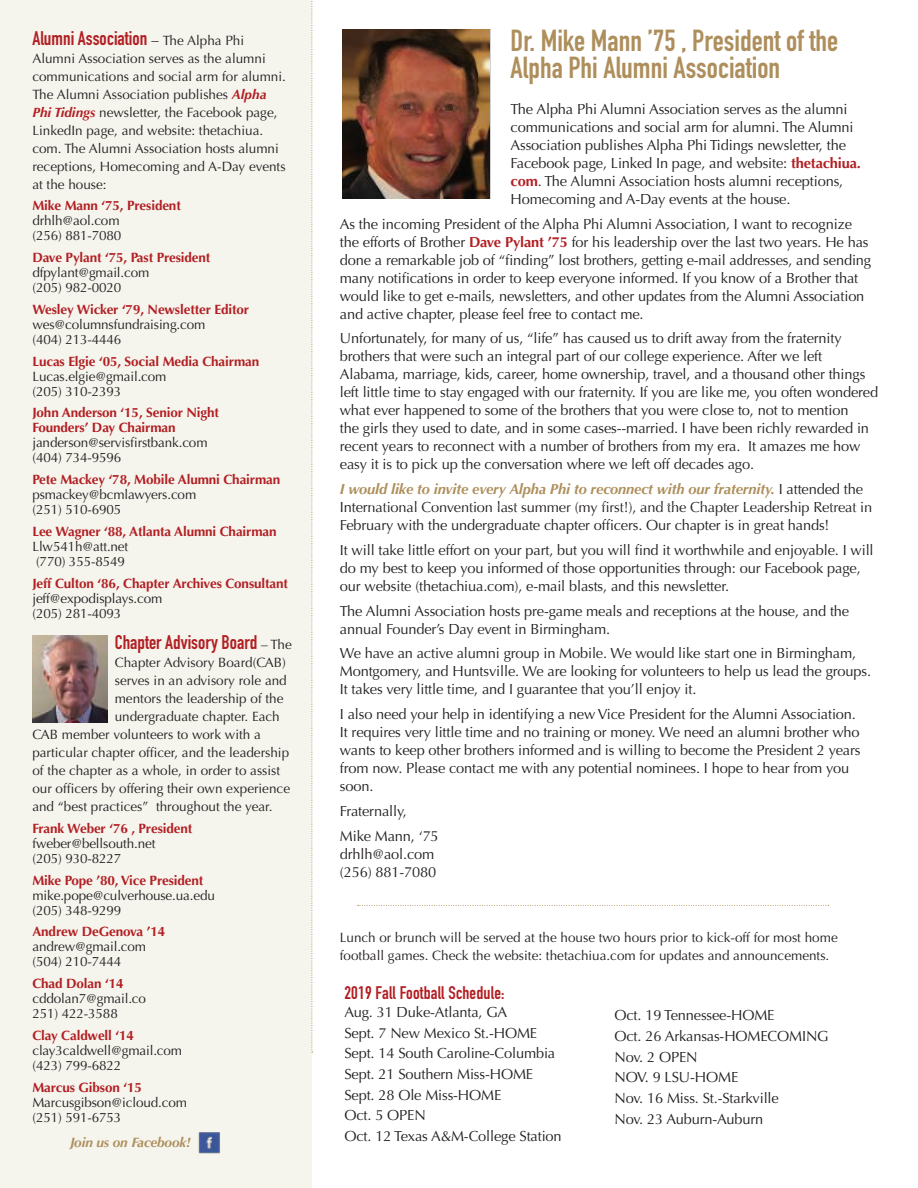
<style>
.page{position:relative;width:918px;height:1188px;background:#fff}
.page>*{position:absolute;margin:0;border:0;box-sizing:border-box;transform-origin:0 0}
.t1{font:700 30px/27px "DIN Condensed";color:#ae8f5c}
.t2{font:700 19.5px "DIN Condensed";color:#b21f23}
.t3{font:700 18px "DIN Condensed";letter-spacing:.01em;color:#b21f23}
.t4{font:14.7px/18px "Optima";letter-spacing:-.01em;color:#231f20}
.t5{font:italic 700 13.65px "Optima";letter-spacing:-.01em;color:#ae8f5c}
.t6{font:13.5px/15px "Optima";color:#231f20}
.t7{font:700 13.5px/15px "Optima";letter-spacing:-.01em;color:#b21f23}
.s1{font-family:"Optima";font-weight:400;font-size:14.7px;color:#231f20}
.s2{font-family:"Optima";font-weight:400;font-size:13.5px;color:#231f20}
.s3{font-weight:700;font-style:italic;color:#b21f23}
.s4{font-weight:700;color:#b21f23}
.s5{font-weight:700;font-style:italic;color:#ae8f5c}
</style>
<div class="page">
<div style="left:0;top:0;width:312px;height:1188px;background:#f5f4ed"></div>
<img style="left:198px;top:1132px;width:22px;height:21px">
<svg style="left:312px;top:1px;width:1px;height:1052px"></svg>
<svg style="left:358px;top:905px;width:471px;height:1px"></svg>
<img style="left:342px;top:29px;width:148px;height:170px">
<img style="left:32px;top:636px;width:76px;height:87px">
<h2 class="t2" style="left:32px;top:25px;width:213px">Alumni Association <span class="s1">–</span> <span class="s2">The Alpha Phi</span></h2>
<p class="t6" style="left:32px;top:49px;width:255px;line-height:18px">Alumni Association serves as the alumni communications and social arm for alumni.<br>The Alumni Association publishes <span class="s3">Alpha Phi Tidings</span> newsletter, the Facebook page, LinkedIn page, and website: thetachiua. com. The Alumni Association hosts alumni receptions, Homecoming and A-Day events at the house:</p>
<p class="t7" style="left:32px;top:199px;width:150px">Mike Mann ‘75, President</p>
<p class="t6" style="left:32px;top:214px;width:91px">drhlh@aol.com (256) 881-7080</p>
<p class="t7" style="left:32px;top:250px;width:179px">Dave Pylant ‘75, Past President</p>
<p class="t6" style="left:32px;top:265px;width:119px">dfpylant@gmail.com (205) 982-0020</p>
<p class="t7" style="left:32px;top:302px;width:218px">Wesley Wicker ‘79, Newsletter Editor</p>
<p class="t6" style="left:32px;top:317px;width:175px">wes@columnsfundraising.com (404) 213-4446</p>
<p class="t7" style="left:32px;top:354px;width:228px">Lucas Elgie ‘05, Social Media Chairman</p>
<p class="t6" style="left:32px;top:369px;width:136px">Lucas.elgie@gmail.com (205) 310-2393</p>
<p class="t7" style="left:32px;top:406px;width:188px">John Anderson ‘15, Senior Night<br>Founders’ Day Chairman</p>
<p class="t6" style="left:32px;top:436px;width:177px">janderson@servisfirstbank.com (404) 734-9596</p>
<p class="t7" style="left:32px;top:472px;width:249px">Pete Mackey ‘78, Mobile Alumni Chairman</p>
<p class="t6" style="left:32px;top:487px;width:165px">psmackey@bcmlawyers.com (251) 510-6905</p>
<p class="t7" style="left:32px;top:524px;width:246px">Lee Wagner ‘88, Atlanta Alumni Chairman</p>
<p class="t6" style="left:32px;top:539px;width:97px">Llw541h@att.net (770) 355-8549</p>
<p class="t7" style="left:32px;top:576px;width:257px">Jeff Culton ‘86, Chapter Archives Consultant</p>
<p class="t6" style="left:32px;top:591px;width:131px">jeff@expodisplays.com (205) 281-4093</p>
<h2 class="t2" style="left:115px;top:629px;width:179px">Chapter Advisory Board <span class="s2">– The</span></h2>
<p class="t6" style="left:115px;top:655px;width:173px">Chapter Advisory Board(CAB)</p>
<p class="t6" style="left:115px;top:673px;width:174px">serves in an advisory role and</p>
<p class="t6" style="left:115px;top:691px;width:170px">mentors the leadership of the</p>
<p class="t6" style="left:115px;top:709px;width:166px">undergraduate chapter. Each</p>
<p class="t6" style="left:32px;top:727px;width:230px">CAB member volunteers to work with a</p>
<p class="t6" style="left:32px;top:745px;width:258px">particular chapter officer, and the leadership</p>
<p class="t6" style="left:32px;top:763px;width:249px">of the chapter as a whole, in order to assist</p>
<p class="t6" style="left:32px;top:781px;width:259px">our officers by offering their own experience</p>
<p class="t6" style="left:32px;top:799px;width:242px">and “best practices” throughout the year.</p>
<p class="t7" style="left:32px;top:821px;width:161px">Frank Weber ‘76 , President</p>
<p class="t6" style="left:32px;top:836px;width:125px">fweber@bellsouth.net (205) 930-8227</p>
<p class="t7" style="left:32px;top:873px;width:172px">Mike Pope ’80, Vice President</p>
<p class="t6" style="left:32px;top:888px;width:184px">mike.pope@culverhouse.ua.edu (205) 348-9299</p>
<p class="t7" style="left:32px;top:925px;width:134px">Andrew DeGenova ’14</p>
<p class="t6" style="left:32px;top:940px;width:115px">andrew@gmail.com (504) 210-7444</p>
<p class="t7" style="left:32px;top:976px;width:93px">Chad Dolan ‘14</p>
<p class="t6" style="left:32px;top:991px;width:115px">cddolan7@gmail.co<br>251) 422-3588</p>
<p class="t7" style="left:32px;top:1028px;width:103px">Clay Caldwell ‘14</p>
<p class="t6" style="left:32px;top:1043px;width:151px">clay3caldwell@gmail.com (423) 799-6822</p>
<p class="t7" style="left:32px;top:1080px;width:111px">Marcus Gibson ‘15</p>
<p class="t6" style="left:32px;top:1095px;width:156px">Marcusgibson@icloud.com (251) 591-6753</p>
<p class="t5" style="left:70px;top:1134px;width:122px">Join us on Facebook!</p>
<h1 class="t1" style="left:511px;top:27px;width:329px">Dr. Mike Mann ’75 , President of the<br>Alpha Phi Alumni Association</h1>
<p class="t4" style="left:511px;top:100px;width:352px">The Alpha Phi Alumni Association serves as the alumni communications and social arm for alumni. The Alumni Association publishes Alpha Phi Tidings newsletter, the Facebook page, Linked In page, and website: <span class="s4">thetachiua. com</span>. The Alumni Association hosts alumni receptions, Homecoming and A-Day events at the house.</p>
<p class="t4" style="left:340px;top:215px;width:533px">As the incoming President of the Alpha Phi Alumni Association, I want to recognize the efforts of Brother <span class="s4">Dave Pylant ’75</span> for his leadership over the last two years. He has done a remarkable job of “finding” lost brothers, getting e-mail addresses, and sending many notifications in order to keep everyone informed. If you know of a Brother that would like to get e-mails, newsletters, and other updates from the Alumni Association and active chapter, please feel free to contact me.</p>
<p class="t4" style="left:340px;top:330px;width:540px">Unfortunately, for many of us, “life” has caused us to drift away from the fraternity brothers that were such an integral part of our college experience. After we left Alabama, marriage, kids, career, home ownership, travel, and a thousand other things left little time to stay engaged with our fraternity. If you are like me, you often wondered what ever happened to some of the brothers that you were close to, not to mention<br>the girls they used to date, and in some cases--married. I have been richly rewarded in recent years to reconnect with a number of brothers from my era. It amazes me how easy it is to pick up the conversation where we left off decades ago.</p>
<p class="t4" style="left:340px;top:480px;width:534px"><span class="s5">I would like to invite every Alpha Phi to reconnect with our fraternity.</span> I attended the<br>International Convention last summer (my first!), and the Chapter Leadership Retreat in<br>February with the undergraduate chapter officers. Our chapter is in great hands!</p>
<p class="t4" style="left:340px;top:541px;width:535px">It will take little effort on your part, but you will find it worthwhile and enjoyable. I will do my best to keep you informed of those opportunities through: our Facebook page, our website (thetachiua.com), e-mail blasts, and this newsletter.</p>
<p class="t4" style="left:340px;top:602px;width:511px">The Alumni Association hosts pre-game meals and receptions at the house, and the annual Founder’s Day event in Birmingham.</p>
<p class="t4" style="left:340px;top:645px;width:533px">We have an active alumni group in Mobile. We would like start one in Birmingham,<br>Montgomery, and Huntsville. We are looking for volunteers to help us lead the groups.<br>It takes very little time, and I guarantee that you’ll enjoy it.</p>
<p class="t4" style="left:340px;top:705px;width:522px">I also need your help in identifying a new Vice President for the Alumni Association.<br>It requires very little time and no training or money. We need an alumni brother who wants to keep other brothers informed and is willing to become the President 2 years from now. Please contact me with any potential nominees. I hope to hear from you soon.</p>
<p class="t4" style="left:340px;top:799px;width:100px;line-height:24.8px">Fraternally,<br>Mike Mann, ‘75</p>
<p class="t4" style="left:340px;top:845px;width:98px">drhlh@aol.com (256) 881-7080</p>
<p class="t6" style="left:340px;top:929px;width:499px;line-height:18px">Lunch or brunch will be served at the house two hours prior to kick-off for most home football games. Check the website: thetachiua.com for updates and announcements.</p>
<p class="t3" style="left:344px;top:981px;width:162px">2019 Fall Football Schedule:</p>
<p class="t4" style="left:344px;top:1002px;width:219px;line-height:20.7px">Aug. 31 Duke-Atlanta, GA<br>Sept. 7 New Mexico St.-HOME<br>Sept. 14 South Caroline-Columbia<br>Sept. 21 Southern Miss-HOME<br>Sept. 28 Ole Miss-HOME<br>Oct. 5 OPEN<br>Oct. 12 Texas A&amp;M-College Station</p>
<p class="t4" style="left:614px;top:1005px;width:216px;line-height:20.7px">Oct. 19 Tennessee-HOME<br>Oct. 26 Arkansas-HOMECOMING<br>Nov. 2 OPEN<br>NOV. 9 LSU-HOME<br>Nov. 16 Miss. St.-Starkville<br>Nov. 23 Auburn-Auburn</p>
</div>
